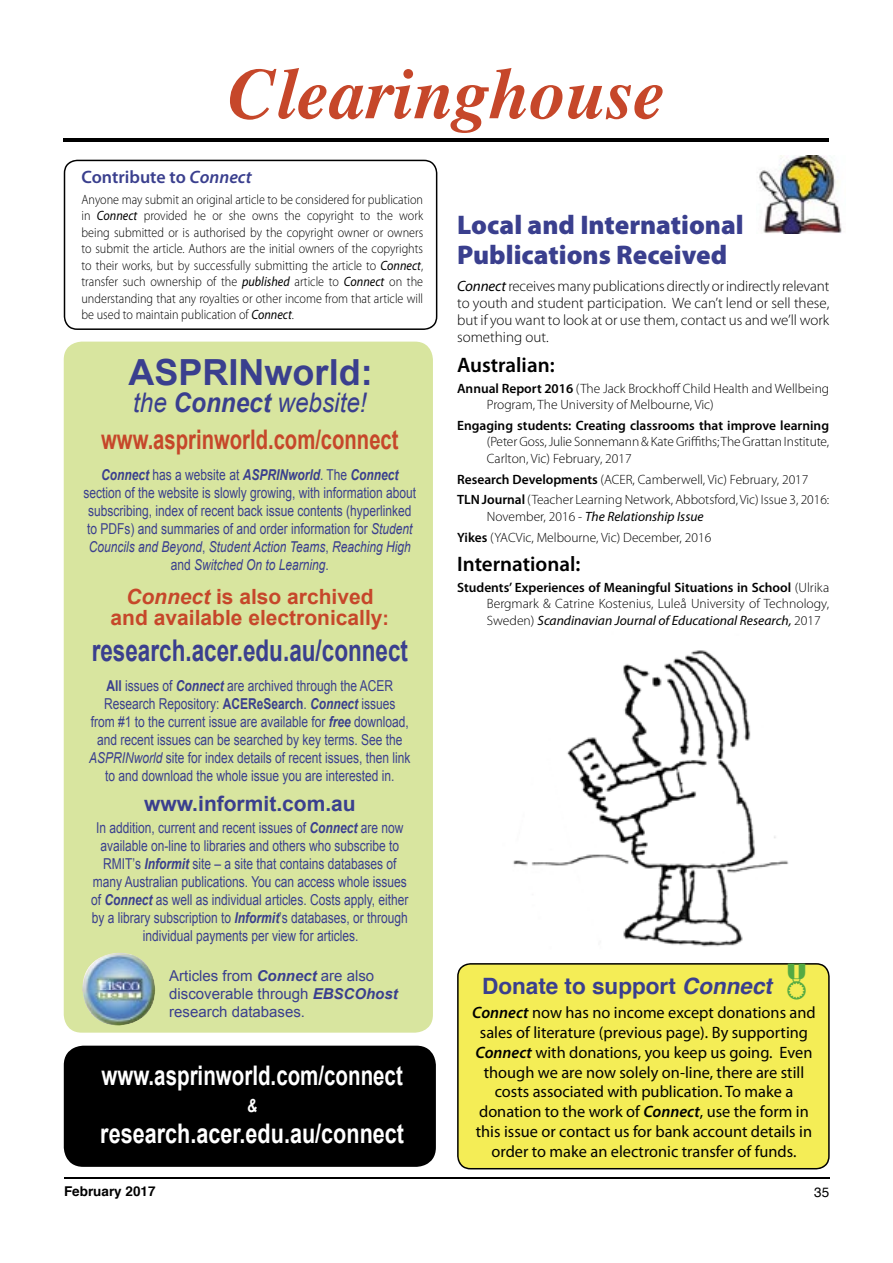
<style>
.page{position:relative;width:893px;height:1263px;background:#fff}
.page>*{position:absolute;margin:0;border:0;box-sizing:border-box;transform-origin:0 0}
.t1{font:italic 700 72px "Times";color:#c6472a}
.t2{font:700 36px "Arial";color:#3a3f8e}
.t3{font:700 30px "Arial";color:#3a3f8e;scale:.75 1}
.t4{font:700 27px/36.6px "Arial";color:#c6472a;text-align:center;scale:.75 1}
.t5{font:900 27px/30px "Myriad Pro";color:#3a3f8e}
.t6{font:700 27px "Arial";color:#fff;scale:.8 1}
.t7{font:700 27px "Arial";color:#fff;scale:.76 1}
.t8{font:700 22.5px "Helvetica";color:#3a3f8e}
.t9{font:700 21px/21px "Arial";color:#c6472a;text-align:center}
.t10{font:600 21px "Myriad Pro";color:#000}
.t11{font:700 21px "Arial";color:#3a3f8e}
.t12{font:600 18px "Myriad Pro";color:#3a3f8e}
.t13{font:italic 700 18px "Arial";color:#fff;scale:.8 1}
.t14{font:16.5px/19.8px "Myriad Pro";color:#000;text-align:center}
.t15{font:15px/18px "Arial";color:#3a3f8e;text-align:center;scale:.8 1}
.t16{font:300 15px/17.2px "Myriad Pro";color:#000;text-align:justify}
.t17{font:15px/18px "Arial";color:#3a3f8e}
.t18{font:300 13.5px/16.5px "Myriad Pro";color:#000}
.t19{font:300 13.5px/16.5px "Myriad Pro";color:#000;text-align:justify;scale:.9 1}
.t20{font:600 13.5px "Myriad Pro";color:#000}
.t21{font:700 13.5px "Helvetica";color:#000}
.t22{font:13.5px "Helvetica";color:#000}
.s1{font-style:italic}
.s2{font-weight:400;font-style:italic}
.s3{font-weight:400;font-style:italic;color:#3a3f8e}
.s4{font-style:italic;color:#3a3f8e}
.s5{font-weight:700;font-style:italic}
.s6{font-size:19.5px}
.s7{font-weight:700}
.s8{font-weight:600}
.s9{font-weight:600;font-style:italic}
</style>
<div class="page">
<hr style="left:64px;top:1177px;width:765px;height:2px;background:#000">
<img style="left:513px;top:650px;width:276px;height:297px">
<div style="left:64px;top:1046px;width:372px;height:121px;background:#000"></div>
<hr style="left:64px;top:139px;width:765px;height:3px;background:#000">
<svg style="left:64px;top:160px;width:373px;height:170px"></svg>
<div style="left:64px;top:342px;width:369px;height:691px;background:#d8e59f;border-radius:18px"></div>
<img style="left:82px;top:955px;width:73px;height:70px">
<img style="left:107px;top:952px;width:25px;height:3px">
<div style="left:457px;top:963px;width:373px;height:206px;background:#f4ed56"></div>
<img style="left:759px;top:155px;width:83px;height:78px">
<svg style="left:787px;top:963px;width:19px;height:36px"></svg>
<h1 class="t1" style="left:228px;top:26px;width:438px">Clearinghouse</h1>
<p class="t12" style="left:82px;top:167px;width:172px">Contribute to <span class="s1">Connect</span></p>
<p class="t19" style="left:82px;top:191px;width:381px">Anyone may submit an original article to be considered for publication in <span class="s2">Connect</span> provided he or she owns the copyright to the work being submitted or is authorised by the copyright owner or owners to submit the article. Authors are the initial owners of the copyrights to their works, but by successfully submitting the article to <span class="s2">Connect</span>, transfer such ownership of the <span class="s2">published</span> article to <span class="s2">Connect</span> on the understanding that any royalties or other income from that article will be used to maintain publication of <span class="s2">Connect</span>.</p>
<h2 class="t2" style="left:129px;top:349px;width:246px">ASPRINworld:</h2>
<h3 class="t4" style="left:101px;top:386px;width:398px"><span class="s3">the</span> <span class="s4">Connect</span> <span class="s3">website! </span>www.asprinworld.com/connect</h3>
<p class="t15" style="left:83px;top:466px;width:417px"><span class="s5">Connect</span> has a website at <span class="s5">ASPRINworld</span>. The <span class="s5">Connect </span>section of the website is slowly growing, with information about subscribing, index of recent back issue contents (hyperlinked to PDFs) and summaries of and order information for <span class="s1">Student Councils and Beyond</span>, <span class="s1">Student Action Teams</span>, <span class="s1">Reaching High </span>and <span class="s1">Switched On to Learning</span>.</p>
<h3 class="t9" style="left:111px;top:586px;width:280px"><span class="s1">Connect</span> is also archived and available electronically<span class="s6">:</span></h3>
<h3 class="t3" style="left:92px;top:630px;width:423px">research.acer.edu.au/connect</h3>
<p class="t15" style="left:89px;top:677px;width:403px"><span class="s7">All</span> issues of <span class="s5">Connect</span> are archived through the ACER Research Repository: <span class="s7">ACEReSearch</span>. <span class="s5">Connect</span> issues<br>from #1 to the current issue are available for <span class="s5">free</span> download, and recent issues can be searched by key terms. See the <span class="s1">ASPRINworld</span> site for index details of recent issues, then link to and download the whole issue you are interested in.</p>
<h3 class="t11" style="left:144px;top:790px;width:213px">www.informit.com.au</h3>
<p class="t15" style="left:91px;top:819px;width:398px">In addition, current and recent issues of <span class="s5">Connect</span> are now available on-line to libraries and others who subscribe to RMIT’s <span class="s5">Informit</span> site – a site that contains databases of many Australian publications. You can access whole issues of <span class="s5">Connect</span> as well as individual articles. Costs apply, either by a library subscription to <span class="s5">Informit</span>’s databases, or through individual payments per view for articles.</p>
<p class="t17" style="left:169px;top:967px;width:230px">Articles from <span class="s5">Connect</span> are also discoverable through <span class="s5">EBSCOhost </span>research databases.</p>
<h3 class="t8" style="left:482px;top:968px;width:298px">Donate to support <span class="s1">Connect</span></h3>
<h3 class="t5" style="left:457px;top:210px;width:288px">Local and International<br>Publications Received</h3>
<p class="t16" style="left:457px;top:277px;width:374px"><span class="s2">Connect</span> receives many publications directly or indirectly relevant to youth and student participation. We can’t lend or sell these, but if you want to look at or use them, contact us and we’ll work something out.</p>
<h3 class="t10" style="left:457px;top:353px;width:99px">Australian:</h3>
<p class="t18" style="left:487px;top:380px;width:344px;text-indent:-30px"><span class="s8">Annual Report 2016</span> (The Jack Brockhoff Child Health and Wellbeing<br>Program, The University of Melbourne, Vic)</p>
<p class="t20" style="left:457px;top:418px;width:373px">Engaging students: Creating classrooms that improve learning</p>
<p class="t18" style="left:487px;top:434px;width:344px">(Peter Goss, Julie Sonnemann &amp; Kate Griffiths; The Grattan Institute,<br>Carlton, Vic) February, 2017</p>
<p class="t18" style="left:457px;top:469px;width:374px;line-height:20.7px"><span class="s8">Research Developments</span> (ACER, Camberwell, Vic) February, 2017<br><span class="s8">TLN Journal</span> (Teacher Learning Network, Abbotsford, Vic) Issue 3, 2016:</p>
<p class="t18" style="left:457px;top:506px;width:256px;line-height:20.7px;text-indent:30px">November, 2016 - <span class="s2">The Relationship Issue<br></span><span class="s8">Yikes</span> (YACVic, Melbourne, Vic) December, 2016</p>
<h3 class="t10" style="left:457px;top:552px;width:125px">International:</h3>
<p class="t18" style="left:487px;top:579px;width:344px;text-align:justify;text-indent:-30px"><span class="s8">Students’ Experiences of Meaningful Situations in School</span> (Ulrika Bergmark &amp; Catrine Kostenius, Luleå University of Technology, Sweden) <span class="s2">Scandinavian Journal of Educational Research,</span> 2017</p>
<p class="t14" style="left:472px;top:1003px;width:345px"><span class="s9">Connect</span> now has no income except donations and sales of literature (previous page). By supporting <span class="s9">Connect</span> with donations, you keep us going. Even though we are now solely on-line, there are still costs associated with publication. To make a donation to the work of <span class="s9">Connect</span>, use the form in this issue or contact us for bank account details in order to make an electronic transfer of funds.</p>
<h3 class="t7" style="left:101px;top:1058px;width:398px">www.asprinworld.com/connect</h3>
<p class="t13" style="left:247px;top:1094px;width:14px">&amp;</p>
<h3 class="t6" style="left:100px;top:1116px;width:381px">research.acer.edu.au/connect</h3>
<p class="t21" style="left:64px;top:1180px;width:93px">February 2017</p>
<p class="t22" style="left:814px;top:1182px;width:17px">35</p>
</div>
